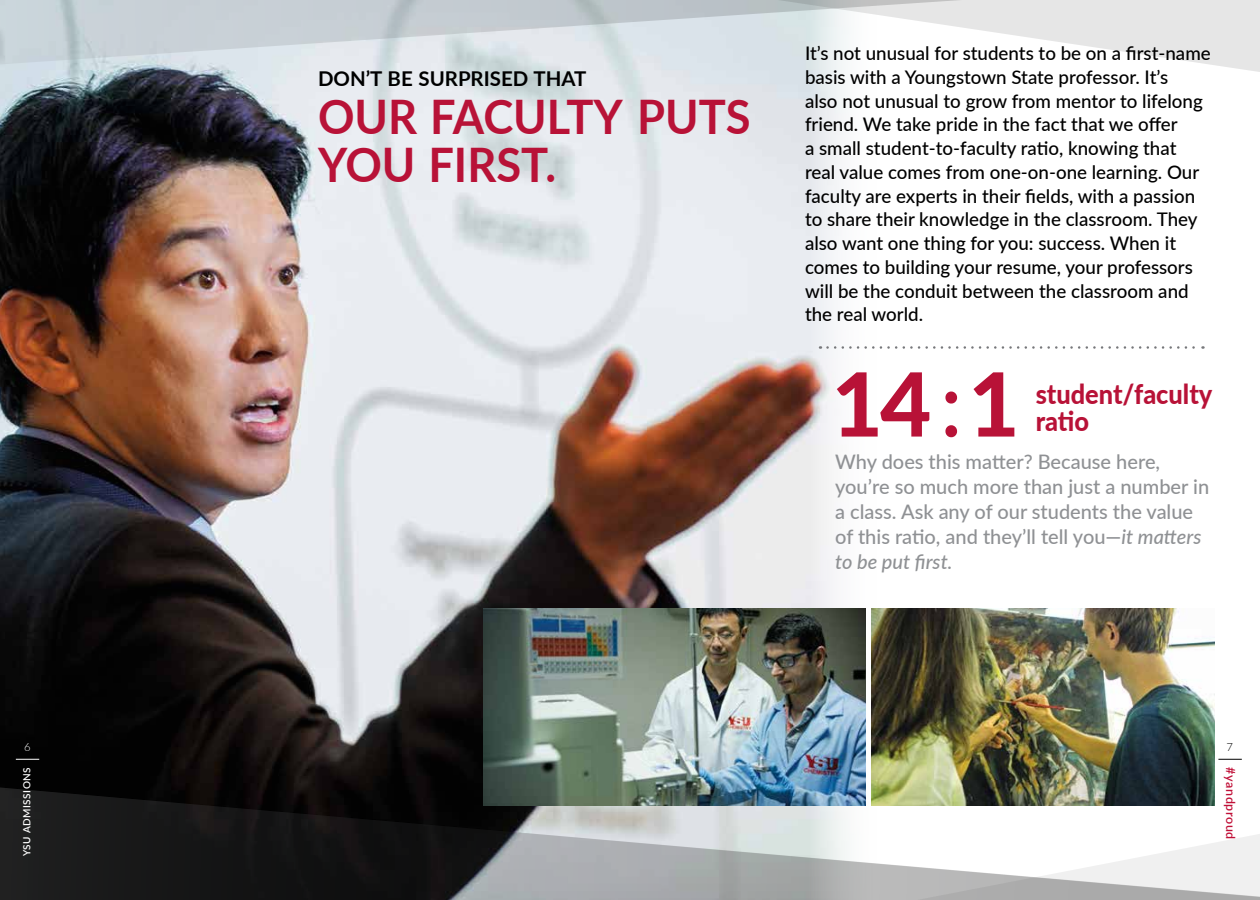
<style>
.page{position:relative;width:1260px;height:900px;background:#fff}
.page>*{position:absolute;margin:0;border:0;box-sizing:border-box;transform-origin:0 0}
.t1{font:800 88.38px "Lato";color:#b81237}
.t2{font:700 47.62px/48.8px "Lato";color:#b81237;scale:.95 1}
.t3{font:800 27.25px/27.5px "Lato";color:#b81237;scale:.93 1}
.t4{font:700 20.38px "Lato";color:#000}
.t5{font:500 20px/25px "Lato";color:#8f9194}
.t6{font:500 18.75px/23.8px "Lato";color:#000}
.t7{font:600 12.5px "Lato";letter-spacing:.05em;color:#c00f37}
.t8{font:300 11.25px "Lato";color:#fff}
.t9{font:300 11.25px "Lato";color:#000}
.t10{font:600 10px "Lato";letter-spacing:.05em;color:#fff}
.s1{font-weight:500;font-size:91px}
.s2{font-style:italic}
</style>
<div class="page">
<img style="left:0;top:80px;width:866px;height:702px">
<svg style="left:621px;top:0;width:639px;height:90px;fill:#e6e6e8"></svg>
<svg style="left:0;top:0;width:1132px;height:80px"></svg>
<svg style="left:0;top:782px;width:1260px;height:118px"></svg>
<svg style="left:828px;top:346px;width:375px;height:3px"></svg>
<img style="left:484px;top:608px;width:381px;height:198px">
<img style="left:871px;top:608px;width:344px;height:198px">
<svg style="left:16px;top:759px;width:23px;height:1px"></svg>
<svg style="left:1218px;top:759px;width:24px;height:1px"></svg>
<p class="t4" style="left:318px;top:63px;width:270px">DON’T BE SURPRISED THAT</p>
<h2 class="t2" style="left:318px;top:90px;width:457px">OUR FACULTY PUTS<br>YOU FIRST.</h2>
<p class="t6" style="left:805px;top:41px;width:407px">It’s not unusual for students to be on a first-name basis with a Youngstown State professor. It’s<br>also not unusual to grow from mentor to lifelong friend. We take pride in the fact that we offer<br>a small student-to-faculty ratio, knowing that real value comes from one-on-one learning. Our faculty are experts in their fields, with a passion to share their knowledge in the classroom. They also want one thing for you: success. When it comes to building your resume, your professors will be the conduit between the classroom and the real world.</p>
<h1 class="t1" style="left:832px;top:339px;width:189px">14 <span class="s1">:</span> 1</h1>
<h3 class="t3" style="left:1036px;top:379px;width:192px">student/faculty ratio</h3>
<p class="t5" style="left:835px;top:448px;width:376px">Why does this matter? Because here, you’re so much more than just a number in a class. Ask any of our students the value of this ratio, and they’ll tell you—<span class="s2">it matters to be put first.</span></p>
<p class="t8" style="left:24px;top:739px;width:8px">6</p>
<p class="t9" style="left:1227px;top:739px;width:8px">7</p>
<p class="t7" style="left:1240px;top:767px;width:74px;rotate:90deg">#yandproud</p>
<p class="t10" style="left:20px;top:856px;width:91px;rotate:-90deg">YSU ADMISSIONS</p>
</div>
